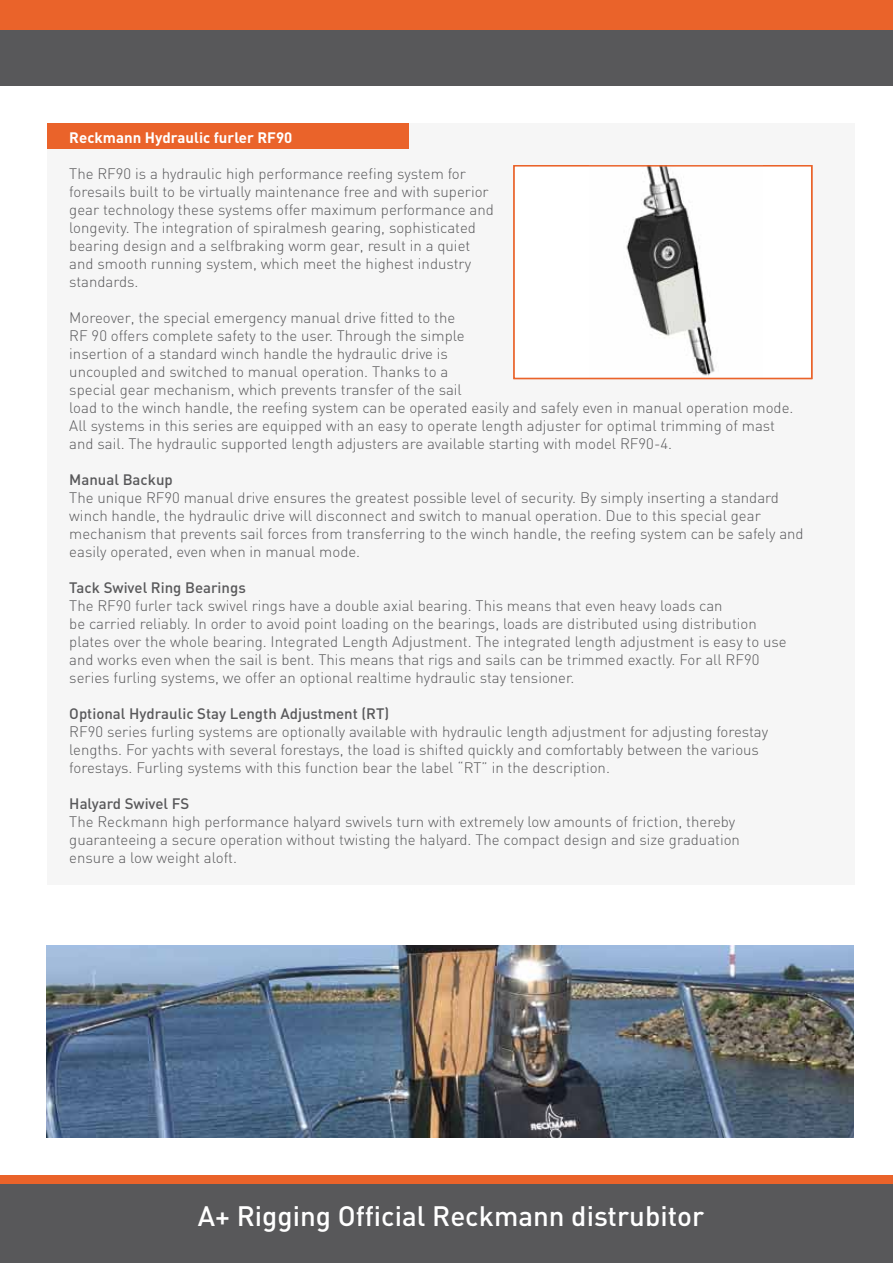
<style>
.page{position:relative;width:893px;height:1263px;background:#fff}
.page>*{position:absolute;margin:0;border:0;box-sizing:border-box;transform-origin:0 0}
.t1{font:500 27.75px "DIN";color:#fff}
.t2{font:300 15px/18px "DIN";color:#58585a}
.t3{font:500 15px "DIN";color:#58585a}
.t4{font:700 15px "DIN";color:#fff}
</style>
<div class="page">
<hr style="left:0;top:0;width:4px;height:85px;background:#58585a">
<hr style="left:0;top:0;width:4px;height:30px;background:#ea632a">
<hr style="left:0;top:1178px;width:4px;height:85px;background:#58585a">
<svg style="left:0;top:1175px;width:4px;height:8px"></svg>
<div style="left:4px;top:0;width:889px;height:85px;background:#58585a"></div>
<div style="left:4px;top:0;width:889px;height:30px;background:#ea632a"></div>
<div style="left:4px;top:1178px;width:889px;height:85px;background:#58585a"></div>
<div style="left:47px;top:124px;width:808px;height:761px;background:#f6f6f6"></div>
<div style="left:47px;top:124px;width:361px;height:25px;background:#ea632a"></div>
<div style="left:4px;top:1175px;width:889px;height:8px;background:#ea632a"></div>
<div style="left:514px;top:166px;width:298px;height:212px;background:#fff"></div>
<img style="left:626px;top:168px;width:89px;height:208px">
<div style="left:513px;top:165px;width:299px;height:214px;border:2px solid #ea632a"></div>
<img style="left:47px;top:946px;width:807px;height:192px">
<p class="t4" style="left:69px;top:127px;width:225px">Reckmann Hydraulic furler RF90</p>
<p class="t2" style="left:69px;top:164px;width:426px">The RF90 is a hydraulic high performance reefing system for foresails built to be virtually maintenance free and with superior gear technology these systems offer maximum performance and longevity. The integration of spiralmesh gearing, sophisticated bearing design and a selfbraking worm gear, result in a quiet and smooth running system, which meet the highest industry standards.</p>
<p class="t2" style="left:69px;top:308px;width:726px">Moreover, the special emergency manual drive fitted to the<br>RF 90 offers complete safety to the user. Through the simple<br>insertion of a standard winch handle the hydraulic drive is<br>uncoupled and switched to manual operation. Thanks to a<br>special gear mechanism, which prevents transfer of the sail<br>load to the winch handle, the reefing system can be operated easily and safely even in manual operation mode.<br>All systems in this series are equipped with an easy to operate length adjuster for optimal trimming of mast and sail. The hydraulic supported length adjusters are available starting with model RF90-4.</p>
<p class="t3" style="left:69px;top:470px;width:105px">Manual Backup</p>
<p class="t2" style="left:69px;top:488px;width:736px">The unique RF90 manual drive ensures the greatest possible level of security. By simply inserting a standard winch handle, the hydraulic drive will disconnect and switch to manual operation. Due to this special gear mechanism that prevents sail forces from transferring to the winch handle, the reefing system can be safely and easily operated, even when in manual mode.</p>
<p class="t3" style="left:69px;top:578px;width:178px">Tack Swivel Ring Bearings</p>
<p class="t2" style="left:69px;top:596px;width:719px">The RF90 furler tack swivel rings have a double axial bearing. This means that even heavy loads can<br>be carried reliably. In order to avoid point loading on the bearings, loads are distributed using distribution plates over the whole bearing. Integrated Length Adjustment. The integrated length adjustment is easy to use and works even when the sail is bent. This means that rigs and sails can be trimmed exactly. For all RF90 series furling systems, we offer an optional realtime hydraulic stay tensioner.</p>
<p class="t3" style="left:69px;top:704px;width:321px">Optional Hydraulic Stay Length Adjustment (RT)</p>
<p class="t2" style="left:69px;top:722px;width:700px">RF90 series furling systems are optionally available with hydraulic length adjustment for adjusting forestay lengths. For yachts with several forestays, the load is shifted quickly and comfortably between the various forestays. Furling systems with this function bear the label “RT” in the description.</p>
<p class="t3" style="left:69px;top:794px;width:122px">Halyard Swivel FS</p>
<p class="t2" style="left:69px;top:812px;width:672px">The Reckmann high performance halyard swivels turn with extremely low amounts of friction, thereby guaranteeing a secure operation without twisting the halyard. The compact design and size graduation ensure a low weight aloft.</p>
<h1 class="t1" style="left:198px;top:1198px;width:508px">A+ Rigging Official Reckmann distrubitor</h1>
</div>
